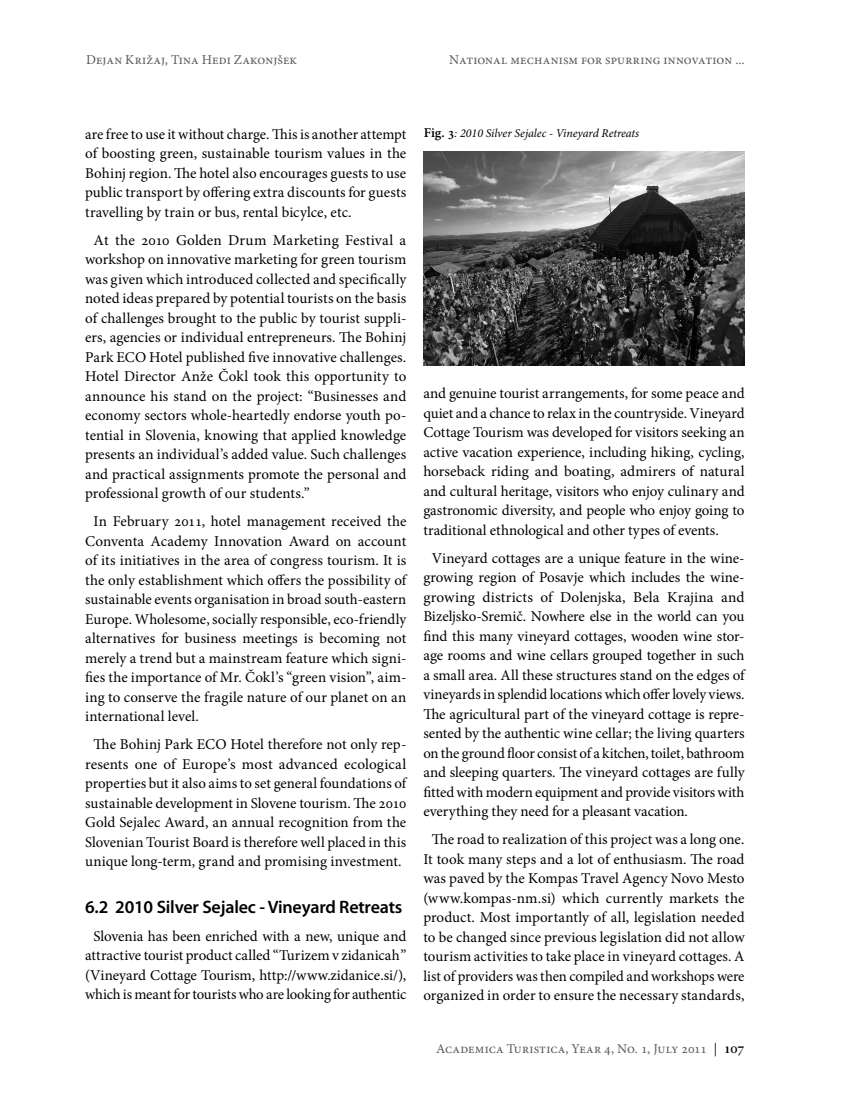
<style>
.page{position:relative;width:851px;height:1106px;background:#fff}
.page>*{position:absolute;margin:0;border:0;box-sizing:border-box;transform-origin:0 0}
.t1{font:600 18px "Myriad Pro";letter-spacing:-.01em;color:#000}
.t2{font:15px/19.5px "Minion Pro";color:#000;text-align:justify}
.t3{font:13.5px "Minion Pro";letter-spacing:.005em;color:#5a5a5a}
.t4{font:italic 12px "Minion Pro";letter-spacing:-.005em;color:#000}
.s1{font-weight:600;font-style:normal;font-size:13.5px}
.s2{font-family:"Minion Pro Semibold Disp";color:#000}
</style>
<div class="page">
<img style="left:423px;top:152px;width:321px;height:214px">
<p class="t3" style="left:86px;top:54px;width:213px">Dejan Križaj, Tina Hedi Zakonjšek</p>
<p class="t3" style="left:449px;top:54px;width:297px">National mechanism for spurring innovation ...</p>
<p class="t2" style="left:85px;top:125px;width:323px">are free to use it without charge. This is another attempt of boosting green, sustainable tourism values in the Bohinj region. The hotel also encourages guests to use public transport by offering extra discounts for guests travelling by train or bus, rental bicylce, etc.</p>
<p class="t2" style="left:85px;top:231px;width:323px;text-indent:9px">At the 2010 Golden Drum Marketing Festival a workshop on innovative marketing for green tourism was given which introduced collected and specifically noted ideas prepared by potential tourists on the basis of challenges brought to the public by tourist suppli&shy;ers, agencies or individual entrepreneurs. The Bohinj Park ECO Hotel published five innovative challenges.<br>Hotel Director Anže Čokl took this opportunity to announce his stand on the project: “Businesses and economy sectors whole-heartedly endorse youth po&shy;tential in Slovenia, knowing that applied knowledge presents an individual’s added value. Such challenges and practical assignments promote the personal and professional growth of our students.”</p>
<p class="t2" style="left:85px;top:513px;width:324px;text-indent:9px">In February 2011, hotel management received the Conventa Academy Innovation Award on account of its initiatives in the area of congress tourism. It is the only establishment which offers the possibility of sustainable events organisation in broad south-eastern Europe. Wholesome, socially responsible, eco-friendly alternatives for business meetings is becoming not merely a trend but a mainstream feature which signi&shy;fies the importance of Mr. Čokl’s “green vision”, aim&shy;ing to conserve the fragile nature of our planet on an international level.</p>
<p class="t2" style="left:85px;top:736px;width:324px;text-align:center">The Bohinj Park ECO Hotel therefore not only rep&shy;resents one of Europe’s most advanced ecological properties but it also aims to set general foundations of sustainable development in Slovene tourism. The 2010<br>Gold Sejalec Award, an annual recognition from the Slovenian Tourist Board is therefore well placed in this unique long-term, grand and promising investment.</p>
<p class="t1" style="left:85px;top:900px;width:319px">6.2 2010 Silver Sejalec - Vineyard Retreats</p>
<p class="t2" style="left:85px;top:927px;width:323px;text-align:center">Slovenia has been enriched with a new, unique and attractive tourist product called “Turizem v zidanicah” (Vineyard Cottage Tourism, http://www.zidanice.si/), which is meant for tourists who are looking for authentic</p>
<p class="t4" style="left:424px;top:129px;width:217px"><span class="s1">Fig. 3</span>: 2010 Silver Sejalec - Vineyard Retreats</p>
<p class="t2" style="left:423px;top:385px;width:323px">and genuine tourist arrangements, for some peace and quiet and a chance to relax in the countryside. Vineyard Cottage Tourism was developed for visitors seeking an active vacation experience, including hiking, cycling, horseback riding and boating, admirers of natural and cultural heritage, visitors who enjoy culinary and gastronomic diversity, and people who enjoy going to traditional ethnological and other types of events.</p>
<p class="t2" style="left:423px;top:549px;width:324px;text-indent:9px">Vineyard cottages are a unique feature in the wine&shy;growing region of Posavje which includes the wine&shy;growing districts of Dolenjska, Bela Krajina and Bizeljsko-Sremič. Nowhere else in the world can you find this many vineyard cottages, wooden wine stor&shy;age rooms and wine cellars grouped together in such a small area. All these structures stand on the edges of vineyards in splendid locations which offer lovely views.<br>The agricultural part of the vineyard cottage is repre&shy;sented by the authentic wine cellar; the living quarters on the ground floor consist of a kitchen, toilet, bathroom and sleeping quarters. The vineyard cottages are fully fitted with modern equipment and provide visitors with everything they need for a pleasant vacation.</p>
<p class="t2" style="left:423px;top:831px;width:323px;text-align:center">The road to realization of this project was a long one.<br>It took many steps and a lot of enthusiasm. The road was paved by the Kompas Travel Agency Novo Mesto (www.kompas-nm.si) which currently markets the product. Most importantly of all, legislation needed to be changed since previous legislation did not allow tourism activities to take place in vineyard cottages. A list of providers was then compiled and workshops were organized in order to ensure the necessary standards,</p>
<p class="t3" style="left:436px;top:1043px;width:282px">Academica Turistica, Year 4, No. 1, July 2011 <span class="s2">|</span></p>
</div>
